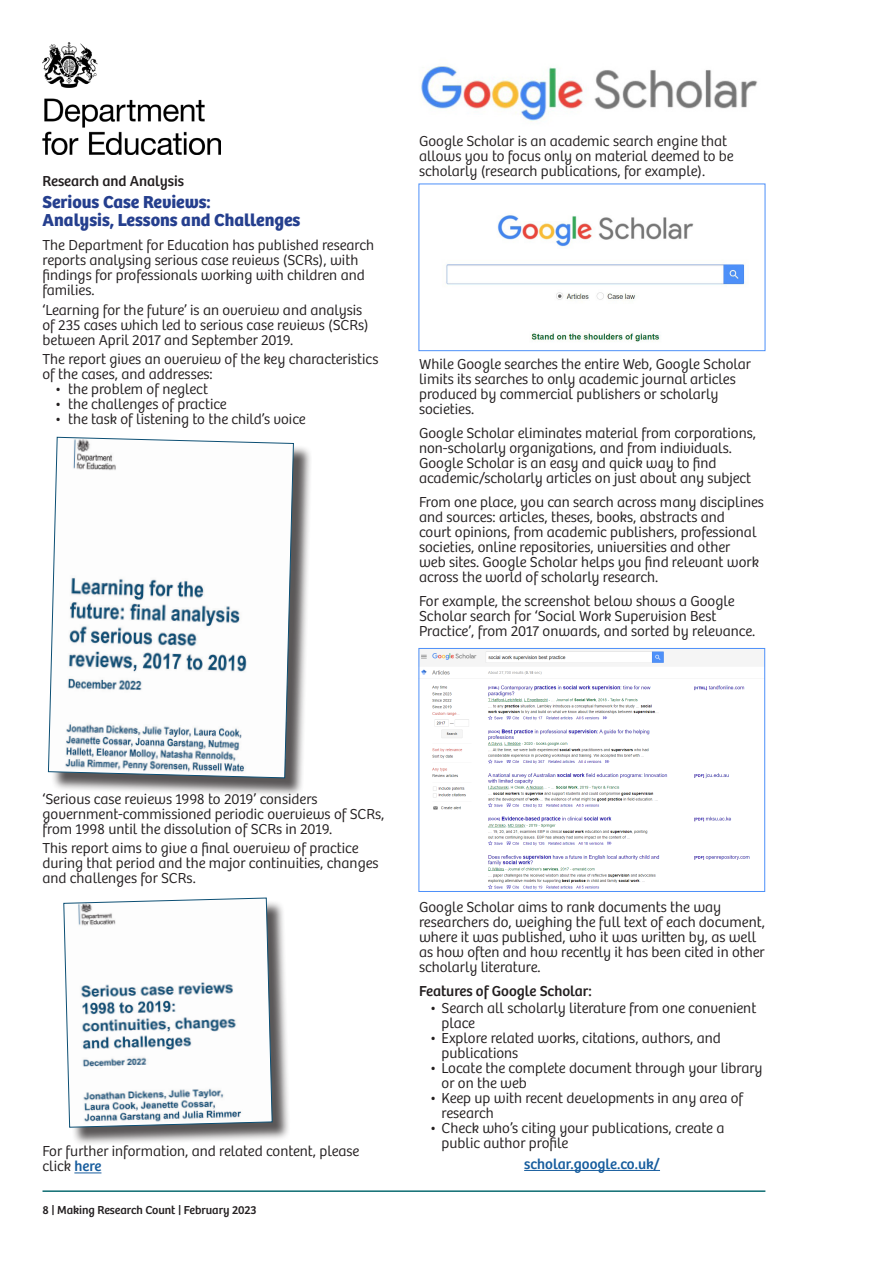
<style>
.page{position:relative;width:893px;height:1263px;background:#fff}
.page>*{position:absolute;margin:0;border:0;box-sizing:border-box;transform-origin:0 0}
.t1{font:700 18px/18px "Bree";color:#253f8e}
.C_W_P_EntryTitle{font:300 15px/15px "Bree";color:#231f20}
.C_W_P_EntryTitle-2{font:15px "Bree";color:#231f20}
.t2{font:15px "Bree";color:#175d9e}
.t3{font:12px "Bree";color:#231f20}
.s1{font-weight:400;color:#175d9e}
</style>
<div class="page">
<hr style="left:43px;top:1190px;width:722px;height:2px;background:#0d6c72">
<hr style="left:524px;top:1170px;width:136px;height:1px;background:#175d9e">
<img style="left:421px;top:66px;width:337px;height:56px">
<img style="left:446px;top:215px;width:299px;height:127px">
<div style="left:418px;top:184px;width:347px;height:167px;border:1px solid #4d90f9"></div>
<img style="left:421px;top:651px;width:329px;height:239px">
<div style="left:418px;top:648px;width:347px;height:244px;border:1px solid #4d90f9"></div>
<svg style="left:74px;top:1172px;width:27px;height:1px"></svg>
<div style="left:50px;top:439px;width:262px;height:358px;background:#231f20;opacity:.75"></div>
<svg style="left:48px;top:436px;width:246px;height:343px"></svg>
<img style="left:43px;top:43px;width:177px;height:112px">
<div style="left:66px;top:900px;width:225px;height:246px;background:#231f20;opacity:.75"></div>
<svg style="left:63px;top:897px;width:210px;height:231px"></svg>
<p class="C_W_P_EntryTitle-2" style="left:43px;top:172px;width:143px">Research and Analysis</p>
<p class="t1" style="left:43px;top:193px;width:259px">Serious Case Reviews:<br>Analysis, Lessons and Challenges</p>
<p class="C_W_P_EntryTitle" style="left:43px;top:238px;width:333px">The Department for Education has published research reports analysing serious case reviews (SCRs), with findings for professionals working with children and families.</p>
<p class="C_W_P_EntryTitle" style="left:43px;top:303px;width:328px">‘Learning for the future’ is an overview and analysis of 235 cases which led to serious case reviews (SCRs) between April 2017 and September 2019.</p>
<p class="C_W_P_EntryTitle" style="left:43px;top:352px;width:337px">The report gives an overview of the key characteristics of the cases, and addresses:</p>
<p class="C_W_P_EntryTitle" style="left:55px;top:382px;width:155px">• the problem of neglect</p>
<p class="C_W_P_EntryTitle" style="left:55px;top:397px;width:174px">• the challenges of practice</p>
<p class="C_W_P_EntryTitle" style="left:55px;top:412px;width:253px">• the task of listening to the child’s voice</p>
<p class="C_W_P_EntryTitle" style="left:419px;top:134px;width:316px">Google Scholar is an academic search engine that allows you to focus only on material deemed to be scholarly (research publications, for example).</p>
<p class="C_W_P_EntryTitle" style="left:419px;top:357px;width:333px">While Google searches the entire Web, Google Scholar limits its searches to only academic journal articles produced by commercial publishers or scholarly societies.</p>
<p class="C_W_P_EntryTitle" style="left:419px;top:426px;width:338px">Google Scholar eliminates material from corporations, non-scholarly organizations, and from individuals.<br>Google Scholar is an easy and quick way to find academic/scholarly articles on just about any subject</p>
<p class="C_W_P_EntryTitle" style="left:419px;top:495px;width:346px">From one place, you can search across many disciplines and sources: articles, theses, books, abstracts and<br>court opinions, from academic publishers, professional societies, online repositories, universities and other<br>web sites. Google Scholar helps you find relevant work across the world of scholarly research.</p>
<p class="C_W_P_EntryTitle" style="left:419px;top:594px;width:338px">For example, the screenshot below shows a Google<br>Scholar search for ‘Social Work Supervision Best<br>Practice’, from 2017 onwards, and sorted by relevance.</p>
<p class="C_W_P_EntryTitle" style="left:43px;top:792px;width:344px">‘Serious case reviews 1998 to 2019’ considers government-commissioned periodic overviews of SCRs, from 1998 until the dissolution of SCRs in 2019.</p>
<p class="C_W_P_EntryTitle" style="left:43px;top:841px;width:338px">This report aims to give a final overview of practice during that period and the major continuities, changes and challenges for SCRs.</p>
<p class="C_W_P_EntryTitle" style="left:43px;top:1144px;width:318px">For further information, and related content, please click <span class="s1">here</span></p>
<p class="t3" style="left:43px;top:1203px;width:216px">8 | Making Research Count | February 2023</p>
<p class="C_W_P_EntryTitle" style="left:419px;top:900px;width:347px">Google Scholar aims to rank documents the way researchers do, weighing the full text of each document, where it was published, who it was written by, as well as how often and how recently it has been cited in other scholarly literature.</p>
<p class="C_W_P_EntryTitle-2" style="left:419px;top:983px;width:174px">Features of Google Scholar:</p>
<p class="C_W_P_EntryTitle" style="left:442px;top:1001px;width:316px;text-indent:-12px">• Search all scholarly literature from one convenient place</p>
<p class="C_W_P_EntryTitle" style="left:442px;top:1031px;width:281px;text-indent:-12px">• Explore related works, citations, authors, and publications</p>
<p class="C_W_P_EntryTitle" style="left:442px;top:1061px;width:323px;text-indent:-12px">• Locate the complete document through your library or on the web</p>
<p class="C_W_P_EntryTitle" style="left:442px;top:1091px;width:303px;text-indent:-12px">• Keep up with recent developments in any area of research</p>
<p class="C_W_P_EntryTitle" style="left:442px;top:1121px;width:284px;text-indent:-12px">• Check who’s citing your publications, create a public author profile</p>
<p class="t2" style="left:524px;top:1155px;width:137px">scholar.google.co.uk/</p>
</div>
